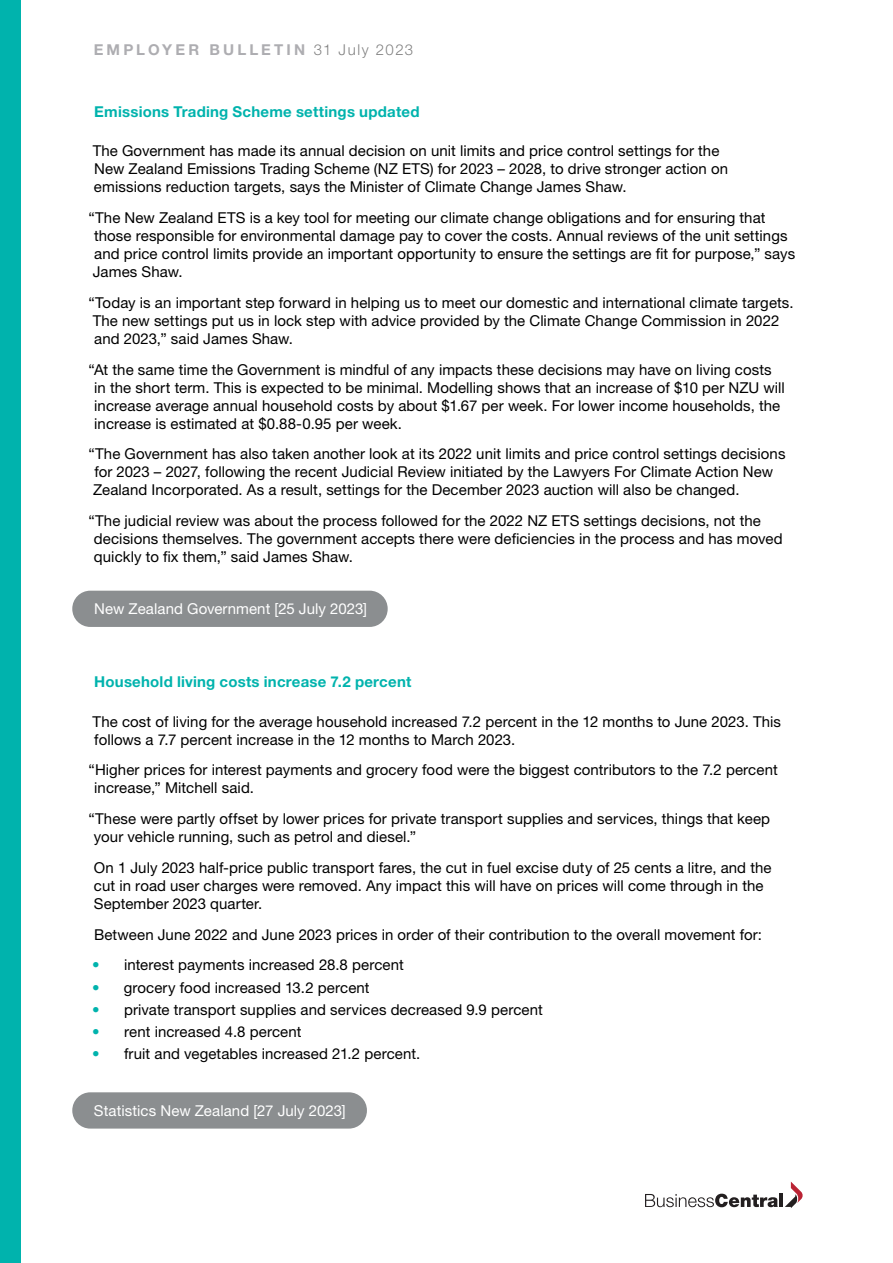
<style>
.page{position:relative;width:893px;height:1263px;background:#fff}
.page>*{position:absolute;margin:0;border:0;box-sizing:border-box;transform-origin:0 0}
.t1{font:15px/18px "Helvetica Neue LT Pro";letter-spacing:.005em;color:#000}
.t2{font:700 15px "Helvetica Neue LT Pro";letter-spacing:.015em;color:#00b3ad}
.t3{font:15px "Helvetica Neue LT Pro";letter-spacing:.005em;color:#fff}
.t4{font:700 15px "Helvetica Neue LT Pro";letter-spacing:.21em;color:#5c5b63}
.s1{font-weight:300;color:#000}
.s2{color:#00b3ad}
</style>
<div class="page">
<div style="left:0;top:0;width:21px;height:1263px;background:#00b3ad"></div>
<svg style="left:645px;top:1194px;width:133px;height:13px"></svg>
<hr style="left:779px;top:1194px;width:4px;height:13px;background:#231f20">
<svg style="left:785px;top:1181px;width:18px;height:27px"></svg>
<div style="left:72px;top:591px;width:316px;height:36px;background:#8b8e90;border-radius:18px"></div>
<div style="left:72px;top:1092px;width:295px;height:36px;background:#8b8e90;border-radius:18px"></div>
<p class="t4" style="left:94px;top:41px;width:321px">EMPLOYER BULLETIN <span class="s1">31 July 2023</span></p>
<p class="t2" style="left:94px;top:102px;width:327px">Emissions Trading Scheme settings updated</p>
<p class="t1" style="left:93px;top:142px;width:637px">The Government has made its annual decision on unit limits and price control settings for the<br>New Zealand Emissions Trading Scheme (NZ ETS) for 2023 – 2028, to drive stronger action on emissions reduction targets, says the Minister of Climate Change James Shaw.</p>
<p class="t1" style="left:89px;top:208px;width:708px">“The New Zealand ETS is a key tool for meeting our climate change obligations and for ensuring that those responsible for environmental damage pay to cover the costs. Annual reviews of the unit settings and price control limits provide an important opportunity to ensure the settings are fit for purpose,” says James Shaw.</p>
<p class="t1" style="left:89px;top:293px;width:706px">“Today is an important step forward in helping us to meet our domestic and international climate targets.<br>The new settings put us in lock step with advice provided by the Climate Change Commission in 2022 and 2023,” said James Shaw.</p>
<p class="t1" style="left:94px;top:360px;width:692px;text-indent:-6px">“At the same time the Government is mindful of any impacts these decisions may have on living costs in the short term. This is expected to be minimal. Modelling shows that an increase of $10 per NZU will increase average annual household costs by about $1.67 per week. For lower income households, the increase is estimated at $0.88-0.95 per week.</p>
<p class="t1" style="left:89px;top:445px;width:698px">“The Government has also taken another look at its 2022 unit limits and price control settings decisions for 2023 – 2027, following the recent Judicial Review initiated by the Lawyers For Climate Action New<br>Zealand Incorporated. As a result, settings for the December 2023 auction will also be changed.</p>
<p class="t1" style="left:94px;top:511px;width:690px;text-indent:-5px">“The judicial review was about the process followed for the 2022 NZ ETS settings decisions, not the decisions themselves. The government accepts there were deficiencies in the process and has moved quickly to fix them,” said James Shaw.</p>
<p class="t3" style="left:94px;top:599px;width:274px">New Zealand Government [25 July 2023]</p>
<p class="t2" style="left:94px;top:673px;width:319px">Household living costs increase 7.2 percent</p>
<p class="t1" style="left:93px;top:712px;width:690px">The cost of living for the average household increased 7.2 percent in the 12 months to June 2023. This follows a 7.7 percent increase in the 12 months to March 2023.</p>
<p class="t1" style="left:94px;top:761px;width:685px;text-indent:-6px">“Higher prices for interest payments and grocery food were the biggest contributors to the 7.2 percent increase,” Mitchell said.</p>
<p class="t1" style="left:94px;top:809px;width:678px;text-indent:-5px">“These were partly offset by lower prices for private transport supplies and services, things that keep your vehicle running, such as petrol and diesel.”</p>
<p class="t1" style="left:94px;top:858px;width:679px">On 1 July 2023 half-price public transport fares, the cut in fuel excise duty of 25 cents a litre, and the cut in road user charges were removed. Any impact this will have on prices will come through in the<br>September 2023 quarter.</p>
<p class="t1" style="left:94px;top:925px;width:669px">Between June 2022 and June 2023 prices in order of their contribution to the overall movement for:</p>
<p class="t1" style="left:92px;top:956px;width:313px"><span class="s2">•</span> interest payments increased 28.8 percent</p>
<p class="t1" style="left:92px;top:978px;width:279px"><span class="s2">•</span> grocery food increased 13.2 percent</p>
<p class="t1" style="left:92px;top:1000px;width:452px"><span class="s2">•</span> private transport supplies and services decreased 9.9 percent</p>
<p class="t1" style="left:92px;top:1022px;width:211px"><span class="s2">•</span> rent increased 4.8 percent</p>
<p class="t1" style="left:92px;top:1045px;width:330px"><span class="s2">•</span> fruit and vegetables increased 21.2 percent.</p>
<p class="t3" style="left:94px;top:1101px;width:253px">Statistics New Zealand [27 July 2023]</p>
</div>
